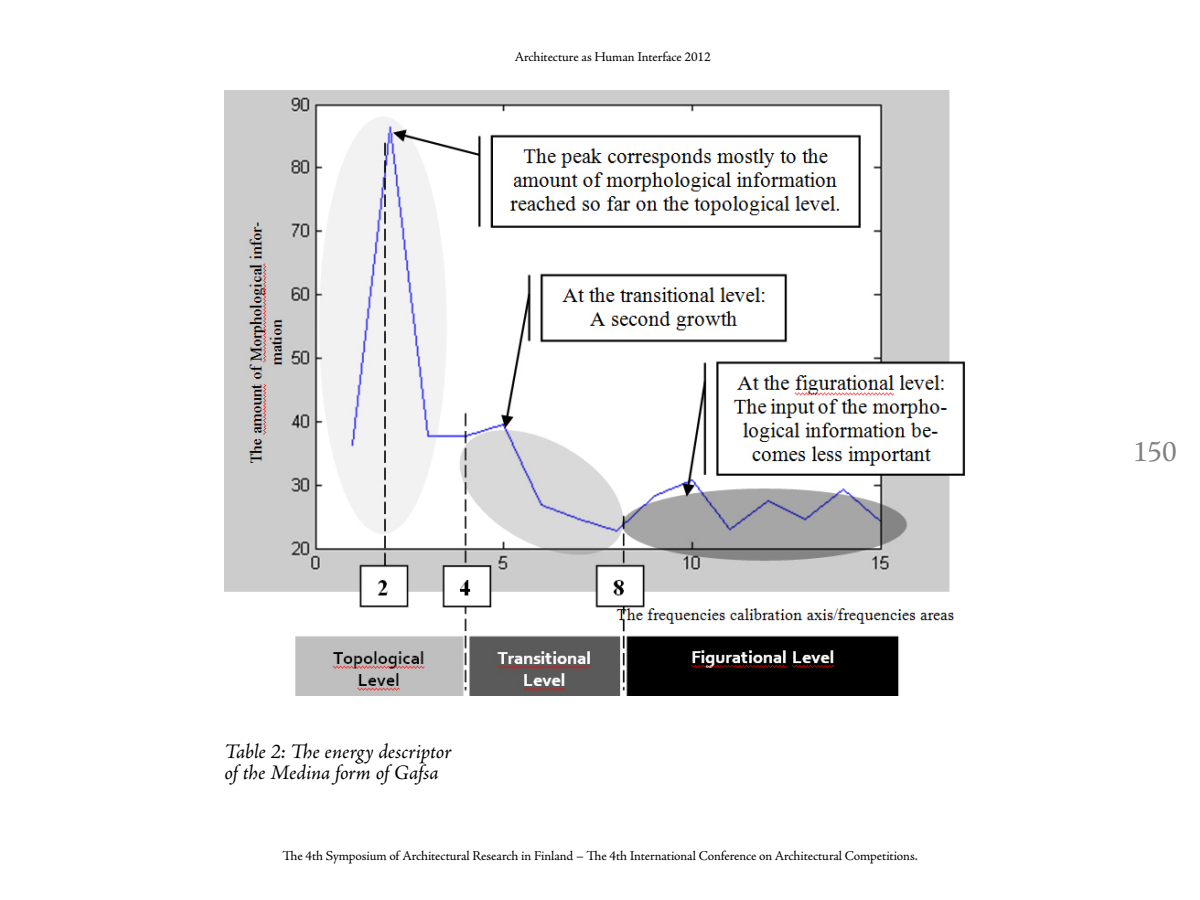
<style>
.page{position:relative;width:1200px;height:900px;background:#fff}
.page>*{position:absolute;margin:0;border:0;box-sizing:border-box;transform-origin:0 0}
.t1{font:30px "Adobe Jenson Pro";color:#808080}
.t2{font:italic 21px/21px "Adobe Jenson Pro";letter-spacing:-.005em;color:#000}
.t3{font:13.5px "Adobe Jenson Pro";letter-spacing:-.01em;color:#000}
</style>
<div class="page">
<img style="left:224px;top:90px;width:741px;height:606px">
<p class="t3" style="left:515px;top:49px;width:198px">Architecture as Human Interface 2012</p>
<h2 class="t2" style="left:224px;top:742px;width:229px">Table 2: The energy descriptor of the Medina form of Gafsa</h2>
<p class="t3" style="left:283px;top:848px;width:637px">The 4th Symposium of Architectural Research in Finland – The 4th International Conference on Architectural Competitions.</p>
<h1 class="t1" style="left:1133px;top:434px;width:45px">150</h1>
</div>
